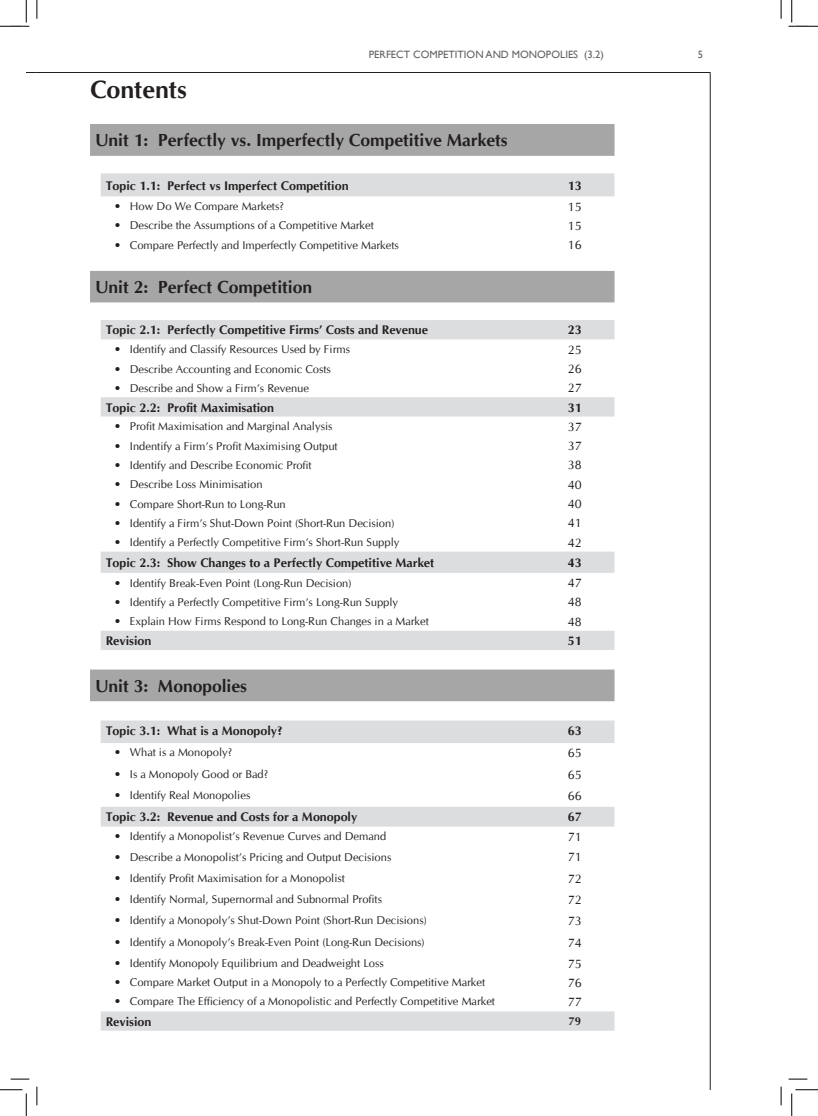
<style>
.page{position:relative;width:818px;height:1116px;background:#fff}
.page>*{position:absolute;margin:0;border:0;box-sizing:border-box;transform-origin:0 0}
.t1{font:700 25px "CG Omega";color:#231f20}
.Exercise_Text_1{font:700 17.5px "CG Omega";color:#231f20}
.Exercise_Text_1-2{font:700 12.5px "CG Omega";color:#231f20}
.Exercise_Text_1-3{font:12.5px "CG Omega";color:#231f20}
.Notes_Text_4{font:700 12.5px "CG Omega";color:#231f20}
.Notes_Text_4-2{font:11.25px "CG Omega";color:#231f20}
.Exercise_Text_1-4{font:11.25px "CG Omega";color:#231f20}
.Exercise_Text_1-5{font:700 11.25px "CG Omega";color:#231f20}
.t2{font:10.62px "Gill Sans";color:#636366}
</style>
<div class="page">
<hr style="left:710px;top:72px;width:1px;height:1017px;background:#231f20">
<hr style="left:37px;top:72px;width:673px;height:1px;background:#231f20">
<div style="left:90px;top:124px;width:524px;height:577px;background:#a6a6a6"></div>
<svg style="left:90px;top:156px;width:524px;height:513px"></svg>
<svg style="left:101px;top:173px;width:513px;height:653px"></svg>
<div style="left:101px;top:1011px;width:513px;height:19px;background:#dcdddf"></div>
<svg style="left:11px;top:1078px;width:18px;height:1px"></svg>
<svg style="left:788px;top:1078px;width:19px;height:1px"></svg>
<svg style="left:36px;top:0;width:2px;height:19px"></svg>
<svg style="left:36px;top:1086px;width:2px;height:19px"></svg>
<svg style="left:780px;top:0;width:2px;height:19px"></svg>
<svg style="left:780px;top:1086px;width:2px;height:19px"></svg>
<svg style="left:0;top:0;width:29px;height:27px"></svg>
<svg style="left:0;top:1089px;width:27px;height:26px"></svg>
<svg style="left:788px;top:0;width:30px;height:27px"></svg>
<svg style="left:791px;top:1089px;width:27px;height:26px"></svg>
<p class="t2" style="left:369px;top:49px;width:237px">PERFECT COMPETITION AND MONOPOLIES (3.2)</p>
<p class="t2" style="left:698px;top:49px;width:7px">5</p>
<p class="t1" style="left:90px;top:74px;width:98px">Contents</p>
<p class="Exercise_Text_1" style="left:95px;top:129px;width:414px">Unit 1: Perfectly vs. Imperfectly Competitive Markets</p>
<p class="Exercise_Text_1-2" style="left:106px;top:177px;width:244px">Topic 1.1: Perfect vs Imperfect Competition</p>
<p class="Exercise_Text_1-2" style="left:568px;top:177px;width:15px">13</p>
<p class="Exercise_Text_1-4" style="left:115px;top:200px;width:170px">• How Do We Compare Markets?</p>
<p class="Exercise_Text_1-3" style="left:568px;top:199px;width:15px">15</p>
<p class="Exercise_Text_1-4" style="left:115px;top:219px;width:260px">• Describe the Assumptions of a Competitive Market</p>
<p class="Exercise_Text_1-3" style="left:568px;top:218px;width:15px">15</p>
<p class="Exercise_Text_1-4" style="left:115px;top:238px;width:285px">• Compare Perfectly and Imperfectly Competitive Markets</p>
<p class="Exercise_Text_1-3" style="left:568px;top:237px;width:15px">16</p>
<p class="Exercise_Text_1" style="left:95px;top:276px;width:219px">Unit 2: Perfect Competition</p>
<p class="Exercise_Text_1-2" style="left:106px;top:322px;width:324px">Topic 2.1: Perfectly Competitive Firms’ Costs and Revenue</p>
<p class="Exercise_Text_1-2" style="left:568px;top:322px;width:15px">23</p>
<p class="Notes_Text_4-2" style="left:115px;top:342px;width:237px">• Identify and Classify Resources Used by Firms</p>
<p class="Exercise_Text_1-3" style="left:568px;top:342px;width:15px">25</p>
<p class="Notes_Text_4-2" style="left:115px;top:362px;width:217px">• Describe Accounting and Economic Costs</p>
<p class="Exercise_Text_1-3" style="left:568px;top:361px;width:15px">26</p>
<p class="Notes_Text_4-2" style="left:115px;top:381px;width:196px">• Describe and Show a Firm’s Revenue</p>
<p class="Exercise_Text_1-3" style="left:568px;top:380px;width:15px">27</p>
<p class="Exercise_Text_1-2" style="left:106px;top:399px;width:170px">Topic 2.2: Profit Maximisation</p>
<p class="Exercise_Text_1-2" style="left:568px;top:399px;width:15px">31</p>
<p class="Notes_Text_4-2" style="left:115px;top:420px;width:219px">• Profit Maximisation and Marginal Analysis</p>
<p class="Exercise_Text_1-3" style="left:568px;top:419px;width:15px">37</p>
<p class="Notes_Text_4-2" style="left:115px;top:439px;width:224px">• Indentify a Firm’s Profit Maximising Output</p>
<p class="Exercise_Text_1-3" style="left:568px;top:438px;width:15px">37</p>
<p class="Notes_Text_4-2" style="left:115px;top:458px;width:198px">• Identify and Describe Economic Profit</p>
<p class="Exercise_Text_1-3" style="left:568px;top:457px;width:15px">38</p>
<p class="Notes_Text_4-2" style="left:115px;top:477px;width:149px">• Describe Loss Minimisation</p>
<p class="Exercise_Text_1-3" style="left:568px;top:477px;width:15px">40</p>
<p class="Notes_Text_4-2" style="left:115px;top:497px;width:172px">• Compare Short-Run to Long-Run</p>
<p class="Exercise_Text_1-3" style="left:568px;top:496px;width:15px">40</p>
<p class="Notes_Text_4-2" style="left:115px;top:516px;width:281px">• Identify a Firm’s Shut-Down Point (Short-Run Decision)</p>
<p class="Exercise_Text_1-3" style="left:568px;top:515px;width:15px">41</p>
<p class="Notes_Text_4-2" style="left:115px;top:535px;width:286px">• Identify a Perfectly Competitive Firm’s Short-Run Supply</p>
<p class="Exercise_Text_1-3" style="left:568px;top:535px;width:15px">42</p>
<p class="Exercise_Text_1-2" style="left:106px;top:554px;width:330px">Topic 2.3: Show Changes to a Perfectly Competitive Market</p>
<p class="Exercise_Text_1-2" style="left:568px;top:554px;width:15px">43</p>
<p class="Notes_Text_4-2" style="left:115px;top:576px;width:238px">• Identify Break-Even Point (Long-Run Decision)</p>
<p class="Exercise_Text_1-3" style="left:568px;top:575px;width:15px">47</p>
<p class="Notes_Text_4-2" style="left:115px;top:595px;width:285px">• Identify a Perfectly Competitive Firm’s Long-Run Supply</p>
<p class="Exercise_Text_1-3" style="left:568px;top:594px;width:15px">48</p>
<p class="Notes_Text_4-2" style="left:115px;top:614px;width:315px">• Explain How Firms Respond to Long-Run Changes in a Market</p>
<p class="Exercise_Text_1-3" style="left:568px;top:614px;width:15px">48</p>
<p class="Notes_Text_4" style="left:106px;top:633px;width:47px">Revision</p>
<p class="Exercise_Text_1-2" style="left:568px;top:633px;width:15px">51</p>
<p class="Exercise_Text_1" style="left:95px;top:674px;width:153px">Unit 3: Monopolies</p>
<p class="Exercise_Text_1-2" style="left:106px;top:722px;width:178px">Topic 3.1: What is a Monopoly?</p>
<p class="Exercise_Text_1-2" style="left:568px;top:722px;width:15px">63</p>
<p class="Notes_Text_4-2" style="left:115px;top:746px;width:119px">• What is a Monopoly?</p>
<p class="Exercise_Text_1-3" style="left:568px;top:745px;width:15px">65</p>
<p class="Notes_Text_4-2" style="left:115px;top:767px;width:155px">• Is a Monopoly Good or Bad?</p>
<p class="Exercise_Text_1-3" style="left:568px;top:767px;width:15px">65</p>
<p class="Notes_Text_4-2" style="left:115px;top:788px;width:137px">• Identify Real Monopolies</p>
<p class="Exercise_Text_1-3" style="left:568px;top:788px;width:15px">66</p>
<p class="Exercise_Text_1-2" style="left:106px;top:809px;width:253px">Topic 3.2: Revenue and Costs for a Monopoly</p>
<p class="Exercise_Text_1-2" style="left:568px;top:809px;width:15px">67</p>
<p class="Notes_Text_4-2" style="left:115px;top:829px;width:273px">• Identify a Monopolist’s Revenue Curves and Demand</p>
<p class="Exercise_Text_1-3" style="left:568px;top:829px;width:15px">71</p>
<p class="Notes_Text_4-2" style="left:115px;top:850px;width:278px">• Describe a Monopolist’s Pricing and Output Decisions</p>
<p class="Exercise_Text_1-3" style="left:568px;top:849px;width:15px">71</p>
<p class="Notes_Text_4-2" style="left:115px;top:871px;width:231px">• Identify Profit Maximisation for a Monopolist</p>
<p class="Exercise_Text_1-3" style="left:568px;top:871px;width:15px">72</p>
<p class="Notes_Text_4-2" style="left:115px;top:892px;width:269px">• Identify Normal, Supernormal and Subnormal Profits</p>
<p class="Exercise_Text_1-3" style="left:568px;top:892px;width:15px">72</p>
<p class="Notes_Text_4-2" style="left:115px;top:913px;width:313px">• Identify a Monopoly’s Shut-Down Point (Short-Run Decisions)</p>
<p class="Exercise_Text_1-3" style="left:568px;top:913px;width:15px">73</p>
<p class="Notes_Text_4-2" style="left:115px;top:935px;width:311px">• Identify a Monopoly’s Break-Even Point (Long-Run Decisions)</p>
<p class="Exercise_Text_1-3" style="left:568px;top:934px;width:15px">74</p>
<p class="Notes_Text_4-2" style="left:115px;top:956px;width:270px">• Identify Monopoly Equilibrium and Deadweight Loss</p>
<p class="Exercise_Text_1-3" style="left:568px;top:956px;width:15px">75</p>
<p class="Notes_Text_4-2" style="left:115px;top:975px;width:372px">• Compare Market Output in a Monopoly to a Perfectly Competitive Market</p>
<p class="Exercise_Text_1-3" style="left:568px;top:975px;width:15px">76</p>
<p class="Notes_Text_4-2" style="left:115px;top:994px;width:382px">• Compare The Efficiency of a Monopolistic and Perfectly Competitive Market</p>
<p class="Exercise_Text_1-3" style="left:568px;top:994px;width:15px">77</p>
<p class="Exercise_Text_1-2" style="left:106px;top:1013px;width:47px">Revision</p>
<p class="Exercise_Text_1-5" style="left:568px;top:1013px;width:14px">79</p>
</div>
